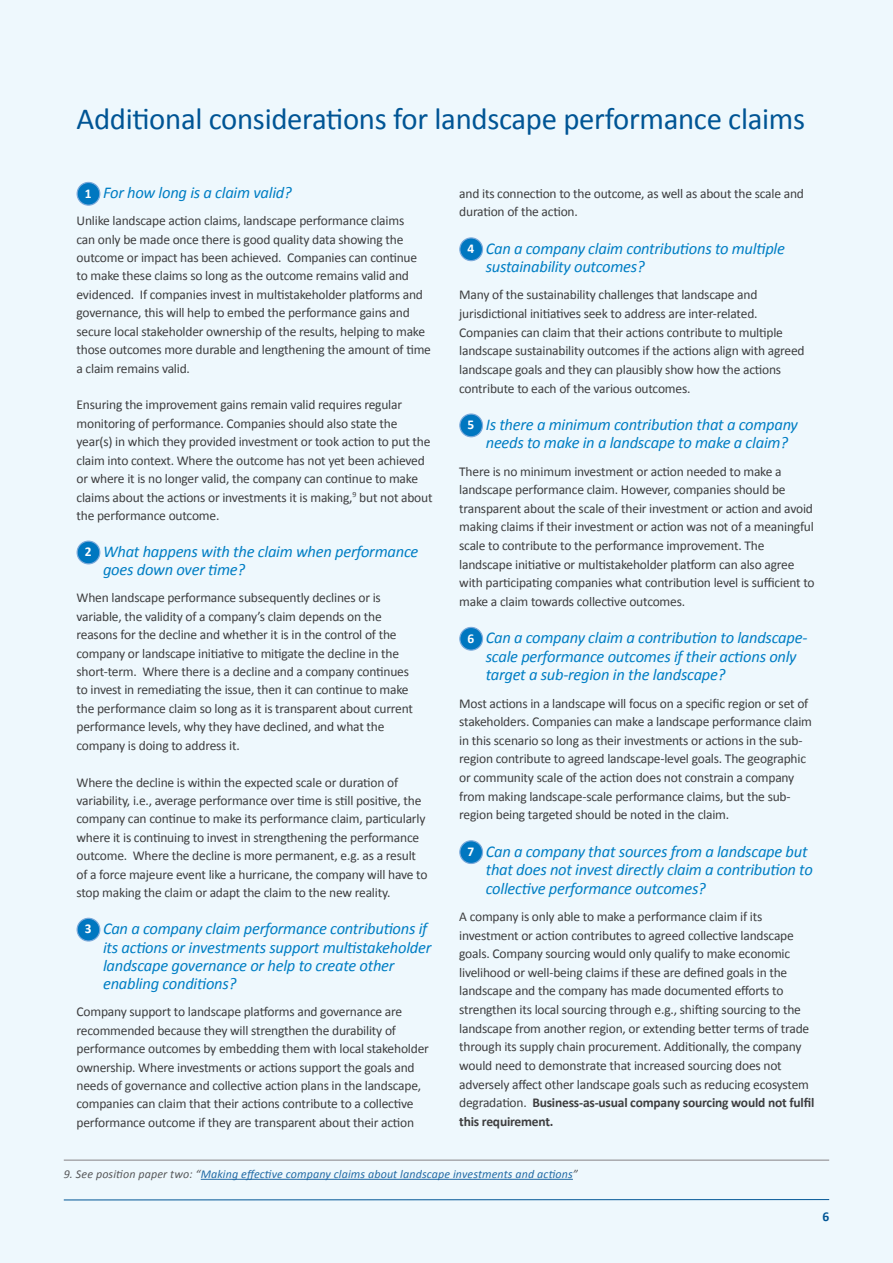
<style>
.page{position:relative;width:893px;height:1263px;background:#eef8fd}
.page>*{position:absolute;margin:0;border:0;box-sizing:border-box;transform-origin:0 0}
.t1{font:30.75px "Calibri";letter-spacing:-.01em;color:#005595}
.t2{font:italic 16.5px/18.6px "Calibri";letter-spacing:-.015em;color:#007ec4}
.t3{font:13.5px/18.5px "Calibri";letter-spacing:-.015em;color:#3e3e3f}
.t4{font:700 13.5px "Calibri";color:#fff}
.t5{font:700 13.5px "Calibri";color:#005595}
.t6{font:italic 12px "Calibri";letter-spacing:.01em;color:#216aa5}
.s1{font-weight:700}
.s2{color:#57585a}
</style>
<div class="page">
<hr style="left:64px;top:1199px;width:765px;height:1px;background:#005595">
<hr style="left:64px;top:1159px;width:765px;height:2px;background:#a8a9ad">
<hr style="left:201px;top:1179px;width:372px;height:1px;background:#216aa5">
<div style="left:77px;top:182px;width:23px;height:23px;background:#0077c0;border-radius:50%"></div>
<div style="left:77px;top:182px;width:23px;height:24px;border:1px solid #7ba9da;border-radius:50%"></div>
<div style="left:77px;top:541px;width:23px;height:23px;background:#0077c0;border-radius:50%"></div>
<div style="left:77px;top:541px;width:23px;height:23px;border:1px solid #7ba9da;border-radius:50%"></div>
<div style="left:77px;top:918px;width:23px;height:23px;background:#0077c0;border-radius:50%"></div>
<div style="left:77px;top:918px;width:23px;height:23px;border:1px solid #7ba9da;border-radius:50%"></div>
<div style="left:460px;top:238px;width:22px;height:23px;background:#0077c0;border-radius:50%"></div>
<div style="left:459px;top:237px;width:24px;height:24px;border:1px solid #7ba9da;border-radius:50%"></div>
<div style="left:460px;top:414px;width:22px;height:23px;background:#0077c0;border-radius:50%"></div>
<div style="left:459px;top:413px;width:24px;height:24px;border:1px solid #7ba9da;border-radius:50%"></div>
<div style="left:460px;top:627px;width:22px;height:23px;background:#0077c0;border-radius:50%"></div>
<div style="left:459px;top:627px;width:24px;height:24px;border:1px solid #7ba9da;border-radius:50%"></div>
<div style="left:460px;top:841px;width:22px;height:22px;background:#0077c0;border-radius:50%"></div>
<div style="left:459px;top:840px;width:24px;height:24px;border:1px solid #7ba9da;border-radius:50%"></div>
<p class="t1" style="left:77px;top:98px;width:730px">Additional considerations for landscape performance claims</p>
<p class="t4" style="left:85px;top:184px;width:8px">1</p>
<p class="t2" style="left:103px;top:183px;width:190px">For how long is a claim valid?</p>
<p class="t3" style="left:77px;top:211px;width:356px">Unlike landscape action claims, landscape performance claims<br>can only be made once there is good quality data showing the outcome or impact has been achieved. Companies can continue to make these claims so long as the outcome remains valid and evidenced. If companies invest in multistakeholder platforms and governance, this will help to embed the performance gains and secure local stakeholder ownership of the results, helping to make those outcomes more durable and lengthening the amount of time a claim remains valid.</p>
<p class="t3" style="left:77px;top:395px;width:358px">Ensuring the improvement gains remain valid requires regular monitoring of performance. Companies should also state the year(s) in which they provided investment or took action to put the claim into context. Where the outcome has not yet been achieved or where it is no longer valid, the company can continue to make claims about the actions or investments it is making,<sup>9</sup> but not about the performance outcome.</p>
<p class="t4" style="left:85px;top:542px;width:8px">2</p>
<p class="t2" style="left:103px;top:541px;width:317px">What happens with the claim when performance goes down over time?</p>
<p class="t3" style="left:77px;top:588px;width:338px">When landscape performance subsequently declines or is variable, the validity of a company’s claim depends on the reasons for the decline and whether it is in the control of the company or landscape initiative to mitigate the decline in the short-term. Where there is a decline and a company continues to invest in remediating the issue, then it can continue to make the performance claim so long as it is transparent about current performance levels, why they have declined, and what the company is doing to address it.</p>
<p class="t3" style="left:77px;top:772px;width:352px">Where the decline is within the expected scale or duration of variability, i.e., average performance over time is still positive, the company can continue to make its performance claim, particularly where it is continuing to invest in strengthening the performance outcome. Where the decline is more permanent, e.g. as a result of a force majeure event like a hurricane, the company will have to stop making the claim or adapt the claim to the new reality.</p>
<p class="t4" style="left:85px;top:919px;width:8px">3</p>
<p class="t2" style="left:103px;top:919px;width:330px">Can a company claim performance contributions if its actions or investments support multistakeholder landscape governance or help to create other enabling conditions?</p>
<p class="t3" style="left:77px;top:1002px;width:354px">Company support to landscape platforms and governance are recommended because they will strengthen the durability of performance outcomes by embedding them with local stakeholder ownership. Where investments or actions support the goals and needs of governance and collective action plans in the landscape, companies can claim that their actions contribute to a collective performance outcome if they are transparent about their action</p>
<p class="t3" style="left:459px;top:184px;width:346px">and its connection to the outcome, as well as about the scale and duration of the action.</p>
<p class="t4" style="left:467px;top:239px;width:8px">4</p>
<p class="t2" style="left:486px;top:238px;width:301px">Can a company claim contributions to multiple sustainability outcomes?</p>
<p class="t3" style="left:459px;top:285px;width:347px">Many of the sustainability challenges that landscape and jurisdictional initiatives seek to address are inter-related.<br>Companies can claim that their actions contribute to multiple landscape sustainability outcomes if the actions align with agreed landscape goals and they can plausibly show how the actions contribute to each of the various outcomes.</p>
<p class="t4" style="left:467px;top:415px;width:8px">5</p>
<p class="t2" style="left:486px;top:414px;width:314px">Is there a minimum contribution that a company needs to make in a landscape to make a claim?</p>
<p class="t3" style="left:459px;top:461px;width:357px">There is no minimum investment or action needed to make a landscape performance claim. However, companies should be transparent about the scale of their investment or action and avoid making claims if their investment or action was not of a meaningful scale to contribute to the performance improvement. The landscape initiative or multistakeholder platform can also agree with participating companies what contribution level is sufficient to make a claim towards collective outcomes.</p>
<p class="t4" style="left:467px;top:629px;width:8px">6</p>
<p class="t2" style="left:486px;top:628px;width:323px">Can a company claim a contribution to landscape&shy;scale performance outcomes if their actions only target a sub-region in the landscape?</p>
<p class="t3" style="left:459px;top:693px;width:354px">Most actions in a landscape will focus on a specific region or set of stakeholders. Companies can make a landscape performance claim in this scenario so long as their investments or actions in the sub&shy;region contribute to agreed landscape-level goals. The geographic or community scale of the action does not constrain a company from making landscape-scale performance claims, but the sub&shy;region being targeted should be noted in the claim.</p>
<p class="t4" style="left:467px;top:842px;width:8px">7</p>
<p class="t2" style="left:486px;top:841px;width:329px">Can a company that sources from a landscape but that does not invest directly claim a contribution to collective performance outcomes?</p>
<p class="t3" style="left:459px;top:907px;width:357px">A company is only able to make a performance claim if its investment or action contributes to agreed collective landscape goals. Company sourcing would only qualify to make economic livelihood or well-being claims if these are defined goals in the landscape and the company has made documented efforts to strengthen its local sourcing through e.g., shifting sourcing to the landscape from another region, or extending better terms of trade through its supply chain procurement. Additionally, the company would need to demonstrate that increased sourcing does not adversely affect other landscape goals such as reducing ecosystem degradation. <span class="s1">Business-as-usual company sourcing would not fulfil this requirement.</span></p>
<p class="t6" style="left:64px;top:1165px;width:516px"><span class="s2">9. See position paper two: “</span>Making effective company claims about landscape investments and actions<span class="s2">”</span></p>
<p class="t5" style="left:822px;top:1207px;width:8px">6</p>
</div>
